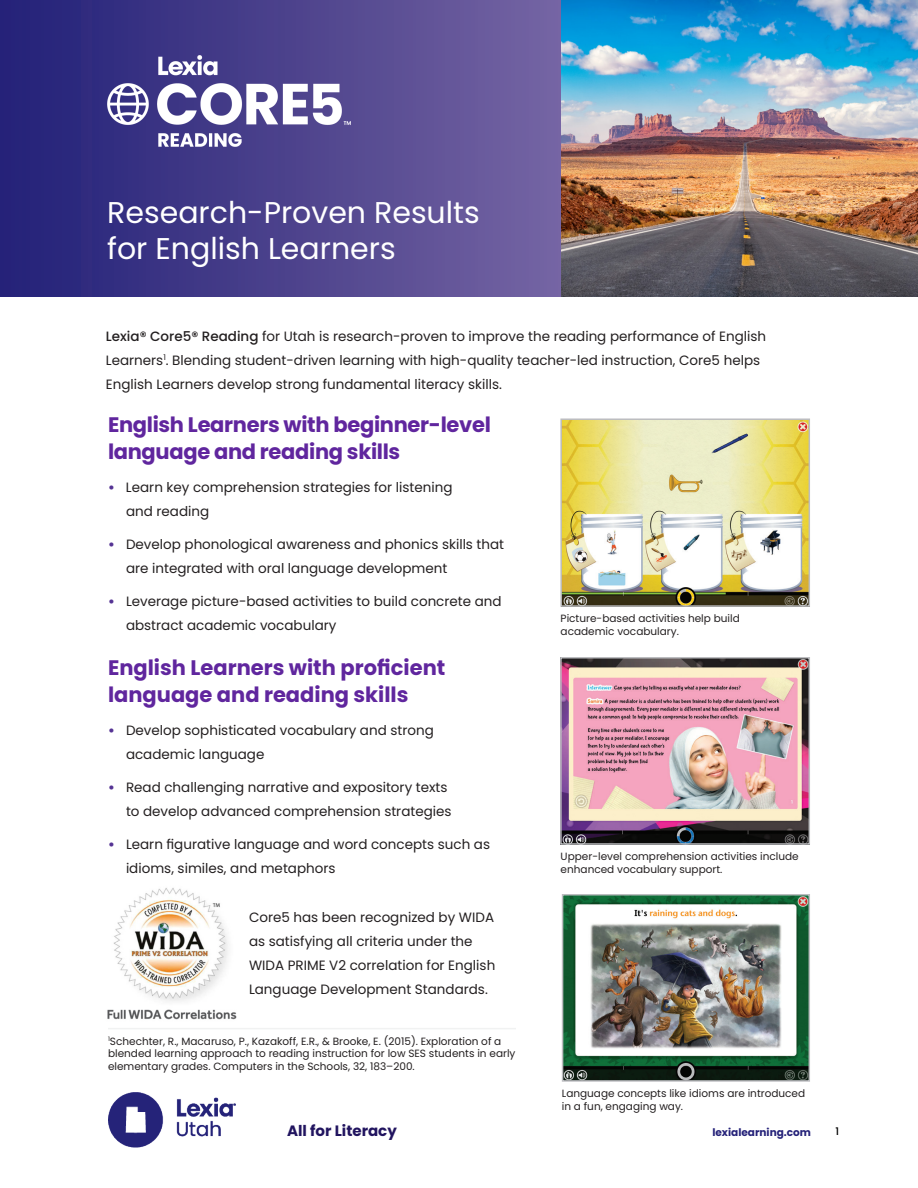
<style>
.page{position:relative;width:918px;height:1188px;background:#fff}
.page>*{position:absolute;margin:0;border:0;box-sizing:border-box;transform-origin:0 0}
.t1{font:30px "Poppins";color:#fff}
.t2{font:700 21px/27px "Poppins";letter-spacing:-.015em;color:#60269e}
.t3{font:700 15px "Poppins";color:#21145f}
.BL{font:13.5px/24px "Poppins";color:#231f20}
.t4{font:10.5px/12.6px "Poppins";color:#231f20}
.t5{font:700 10.5px "Poppins";color:#252279}
.t6{font:500 10.5px "Poppins";color:#000}
.s1{font-weight:500}
.s2{font-weight:700;color:#553394}
</style>
<div class="page">
<img style="left:108px;top:1092px;width:128px;height:56px">
<svg style="left:0;top:0;width:562px;height:297px;background:#4c438d"></svg>
<img style="left:107px;top:55px;width:244px;height:92px">
<img style="left:563px;top:660px;width:244px;height:182px">
<div style="left:560px;top:657px;width:250px;height:188px;border:2px solid #bcbdc0"></div>
<img style="left:563px;top:421px;width:244px;height:183px">
<div style="left:560px;top:418px;width:250px;height:189px;border:2px solid #bcbdc0"></div>
<img style="left:565px;top:897px;width:242px;height:182px">
<div style="left:562px;top:894px;width:248px;height:188px;border:2px solid #bcbdc0"></div>
<img style="left:562px;top:0;width:356px;height:297px">
<hr style="left:108px;top:1028px;width:408px;height:1px;background:#f1f2f2">
<img style="left:107px;top:888px;width:130px;height:132px">
<p class="t1" style="left:107px;top:195px;width:374px">Research-Proven Results</p>
<p class="t1" style="left:107px;top:231px;width:290px">for English Learners</p>
<p class="BL" style="left:106px;top:324px;width:662px"><span class="s1">Lexia® Core5® Reading</span> for Utah is research-proven to improve the reading performance of English<br>Learners<sup>1</sup>. Blending student-driven learning with high-quality teacher-led instruction, Core5 helps<br>English Learners develop strong fundamental literacy skills.</p>
<p class="t2" style="left:108px;top:411px;width:384px">English Learners with beginner-level language and reading skills</p>
<p class="BL" style="left:126px;top:475px;width:328px;text-indent:-18px"><span class="s2">•</span> Learn key comprehension strategies for listening and reading</p>
<p class="BL" style="left:126px;top:532px;width:380px;text-indent:-18px"><span class="s2">•</span> Develop phonological awareness and phonics skills that are integrated with oral language development</p>
<p class="BL" style="left:126px;top:589px;width:377px;text-indent:-18px"><span class="s2">•</span> Leverage picture-based activities to build concrete and abstract academic vocabulary</p>
<p class="t2" style="left:108px;top:654px;width:339px">English Learners with proficient language and reading skills</p>
<p class="BL" style="left:126px;top:718px;width:309px;text-indent:-18px"><span class="s2">•</span> Develop sophisticated vocabulary and strong academic language</p>
<p class="BL" style="left:108px;top:775px;width:345px;text-align:right"><span class="s2">•</span> Read challenging narrative and expository texts to develop advanced comprehension strategies</p>
<p class="BL" style="left:126px;top:832px;width:366px;text-indent:-18px"><span class="s2">•</span> Learn figurative language and word concepts such as idioms, similes, and metaphors</p>
<p class="BL" style="left:249px;top:906px;width:248px">Core5 has been recognized by WIDA as satisfying all criteria under the WIDA PRIME V2 correlation for English Language Development Standards.</p>
<p class="t4" style="left:108px;top:1035px;width:409px"><sup>1</sup>Schechter, R., Macaruso, P., Kazakoff, E.R., &amp; Brooke, E. (2015). Exploration of a blended learning approach to reading instruction for low SES students in early elementary grades. Computers in the Schools, 32, 183–200.</p>
<p class="t4" style="left:561px;top:612px;width:181px">Picture-based activities help build academic vocabulary.</p>
<p class="t4" style="left:561px;top:850px;width:240px">Upper-level comprehension activities include enhanced vocabulary support.</p>
<p class="t4" style="left:562px;top:1087px;width:245px">Language concepts like idioms are introduced in a fun, engaging way.</p>
<p class="t3" style="left:287px;top:1122px;width:111px">All for Literacy</p>
<p class="t5" style="left:712px;top:1127px;width:100px">lexialearning.com</p>
<p class="t6" style="left:835px;top:1126px;width:5px">1</p>
</div>
